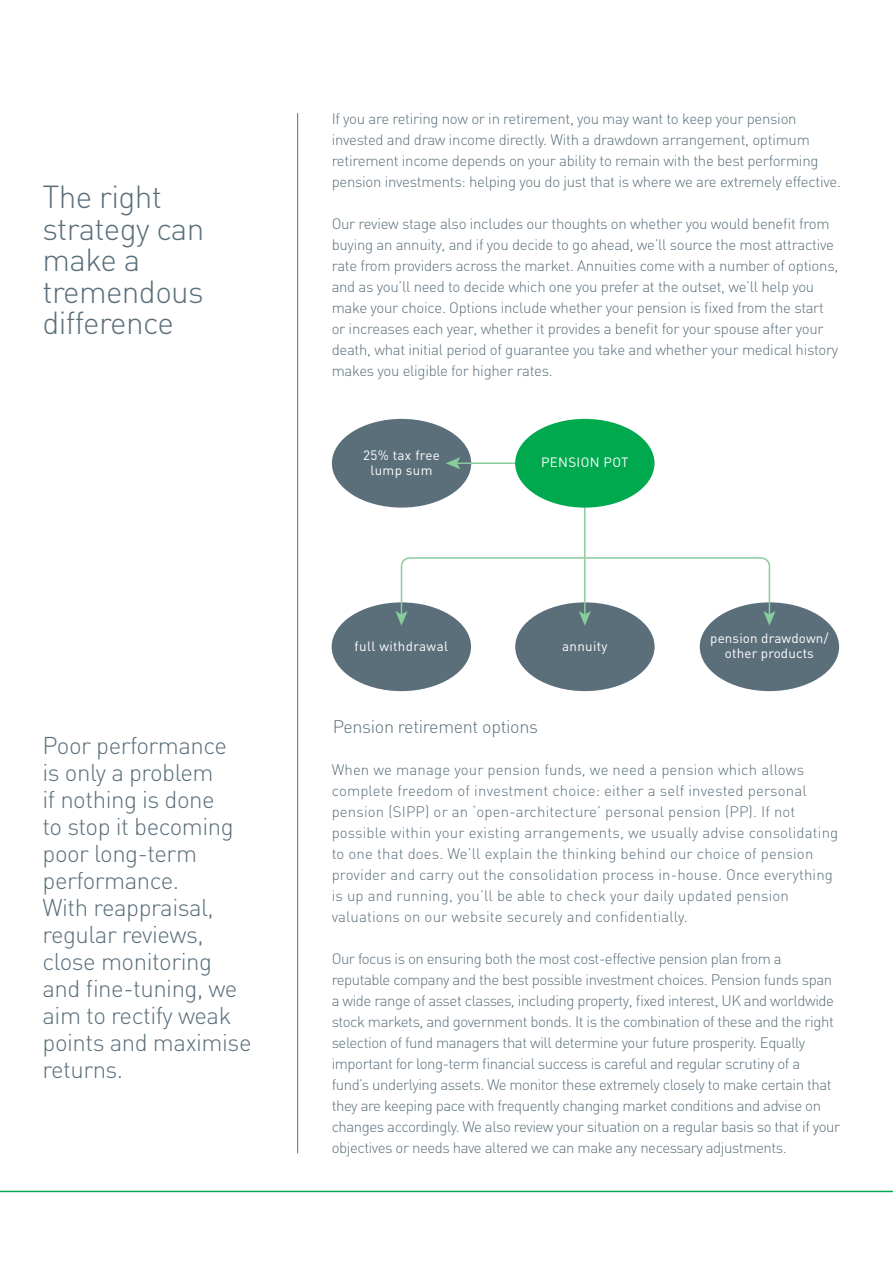
<style>
.page{position:relative;width:893px;height:1263px;background:#fff}
.page>*{position:absolute;margin:0;border:0;box-sizing:border-box;transform-origin:0 0}
.t1{font:300 31.5px/31.5px "DIN";letter-spacing:-.02em;color:#5b6f7b}
.t2{font:300 24px/27px "DIN";letter-spacing:-.02em;color:#5b6f7b}
.t3{font:300 18px "DIN";letter-spacing:-.02em;color:#5b6f7b}
.t4{font:300 15px/21px "DIN";letter-spacing:-.02em;color:#5b6f7b}
.t5{font:300 15px/21px "DIN";letter-spacing:.01em;color:#5b6f7b}
.t6{font:13.35px/14.7px "DIN";letter-spacing:.025em;color:#fff;text-align:center}
</style>
<div class="page">
<hr style="left:0;top:0;width:1px;height:1263px;background:#5b6f7b">
<hr style="left:297px;top:113px;width:1px;height:1040px;background:#5b6f7b">
<hr style="left:0;top:1191px;width:893px;height:1px;background:#00a94e">
<div style="left:332px;top:419px;width:139px;height:89px;background:#5b6f7b;border-radius:50%"></div>
<div style="left:332px;top:602px;width:139px;height:89px;background:#5b6f7b;border-radius:50%"></div>
<div style="left:700px;top:602px;width:139px;height:89px;background:#5b6f7b;border-radius:50%"></div>
<div style="left:515px;top:602px;width:140px;height:89px;background:#5b6f7b;border-radius:50%"></div>
<hr style="left:584px;top:494px;width:2px;height:121px;background:#88cc9c">
<hr style="left:456px;top:462px;width:80px;height:2px;background:#88cc9c">
<svg style="left:446px;top:457px;width:14px;height:12px"></svg>
<svg style="left:395px;top:556px;width:380px;height:70px"></svg>
<div style="left:515px;top:419px;width:139px;height:89px;background:#00a94e;border-radius:50%"></div>
<h1 class="t1" style="left:43px;top:181px;width:163px">The right strategy can make a tremendous difference</h1>
<h2 class="t2" style="left:43px;top:732px;width:211px">Poor performance<br>is only a problem<br>if nothing is done<br>to stop it becoming poor long-term performance.<br>With reappraisal, regular reviews, close monitoring and fine-tuning, we aim to rectify weak points and maximise returns.</h2>
<p class="t4" style="left:332px;top:108px;width:511px">If you are retiring now or in retirement, you may want to keep your pension invested and draw income directly. With a drawdown arrangement, optimum retirement income depends on your ability to remain with the best performing pension investments: helping you do just that is where we are extremely effective.</p>
<p class="t4" style="left:332px;top:213px;width:508px">Our review stage also includes our thoughts on whether you would benefit from buying an annuity, and if you decide to go ahead, we’ll source the most attractive rate from providers across the market. Annuities come with a number of options, and as you’ll need to decide which one you prefer at the outset, we’ll help you make your choice. Options include whether your pension is fixed from the start or increases each year, whether it provides a benefit for your spouse after your death, what initial period of guarantee you take and whether your medical history makes you eligible for higher rates.</p>
<p class="t6" style="left:363px;top:448px;width:78px">25% tax free lump sum</p>
<p class="t6" style="left:541px;top:455px;width:89px">PENSION POT</p>
<p class="t6" style="left:355px;top:638px;width:95px">full withdrawal</p>
<p class="t6" style="left:562px;top:638px;width:47px">annuity</p>
<p class="t6" style="left:710px;top:631px;width:120px">pension drawdown/ other products</p>
<p class="t3" style="left:333px;top:716px;width:207px">Pension retirement options</p>
<p class="t5" style="left:332px;top:759px;width:508px">When we manage your pension funds, we need a pension which allows complete freedom of investment choice: either a self invested personal pension (SIPP) or an ‘open-architecture’ personal pension (PP). If not possible within your existing arrangements, we usually advise consolidating to one that does. We’ll explain the thinking behind our choice of pension provider and carry out the consolidation process in-house. Once everything is up and running, you’ll be able to check your daily updated pension valuations on our website securely and confidentially.</p>
<p class="t4" style="left:332px;top:948px;width:510px">Our focus is on ensuring both the most cost-effective pension plan from a reputable company and the best possible investment choices. Pension funds span a wide range of asset classes, including property, fixed interest, UK and worldwide stock markets, and government bonds. It is the combination of these and the right selection of fund managers that will determine your future prosperity. Equally important for long-term financial success is careful and regular scrutiny of a fund’s underlying assets. We monitor these extremely closely to make certain that they are keeping pace with frequently changing market conditions and advise on changes accordingly. We also review your situation on a regular basis so that if your objectives or needs have altered we can make any necessary adjustments.</p>
</div>
